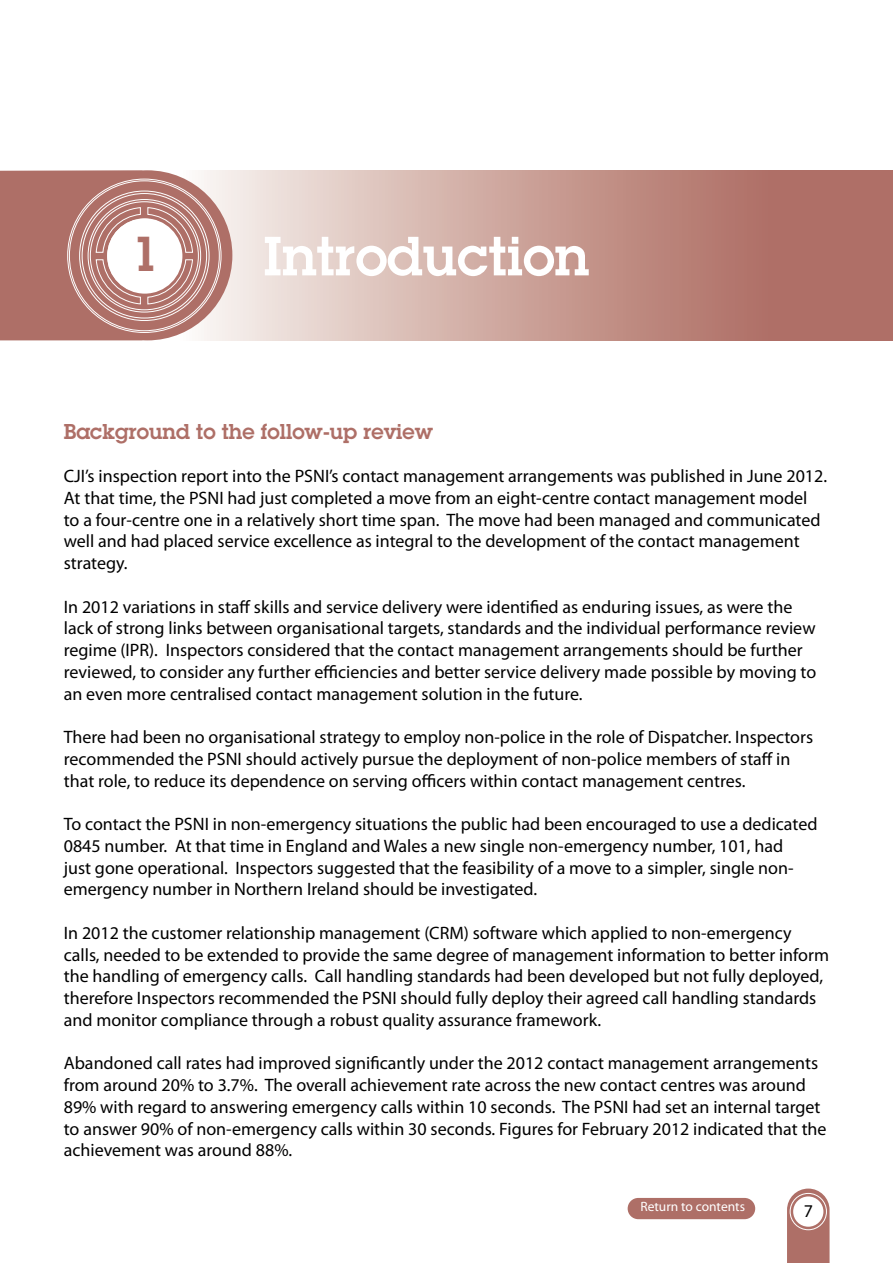
<style>
.page{position:relative;width:893px;height:1263px;background:#fff}
.page>*{position:absolute;margin:0;border:0;box-sizing:border-box;transform-origin:0 0}
.t1{font:600 54px "Lubalin Graph";color:#fff}
.t2{font:600 48px "Lubalin Graph";color:#ae6f67}
.t3{font:600 21px "Lubalin Graph";color:#ae6f67}
.t4{font:18px/21.8px "Myriad Pro";color:#000}
.t5{font:13.5px "Myriad Pro";color:#fff}
</style>
<div class="page">
<svg style="left:787px;top:1188px;width:42px;height:75px;background:#b78079"></svg>
<div style="left:790px;top:1193px;width:37px;height:37px;border:1px solid #fff;border-radius:50%"></div>
<div style="left:793px;top:1196px;width:30px;height:31px;background:#fff;border-radius:50%"></div>
<div style="left:628px;top:1198px;width:127px;height:21px;background:#ae6f67;border-radius:11px"></div>
<svg style="left:232px;top:170px;width:661px;height:170px;background:#c99e96"></svg>
<svg style="left:0;top:170px;width:232px;height:170px;background:#bb8680"></svg>
<div style="left:107px;top:218px;width:75px;height:76px;background:#fff;border-radius:50%"></div>
<p class="t2" style="left:131px;top:222px;width:29px">1</p>
<p class="t1" style="left:264px;top:220px;width:327px">Introduction</p>
<p class="t3" style="left:64px;top:417px;width:371px">Background to the follow-up review</p>
<p class="t4" style="left:64px;top:465px;width:765px">CJI’s inspection report into the PSNI’s contact management arrangements was published in June 2012.<br>At that time, the PSNI had just completed a move from an eight-centre contact management model to a four-centre one in a relatively short time span. The move had been managed and communicated well and had placed service excellence as integral to the development of the contact management strategy.</p>
<p class="t4" style="left:64px;top:595px;width:754px">In 2012 variations in staff skills and service delivery were identified as enduring issues, as were the lack of strong links between organisational targets, standards and the individual performance review regime (IPR). Inspectors considered that the contact management arrangements should be further reviewed, to consider any further efficiencies and better service delivery made possible by moving to an even more centralised contact management solution in the future.</p>
<p class="t4" style="left:64px;top:726px;width:751px">There had been no organisational strategy to employ non-police in the role of Dispatcher. Inspectors recommended the PSNI should actively pursue the deployment of non-police members of staff in that role, to reduce its dependence on serving officers within contact management centres.</p>
<p class="t4" style="left:64px;top:813px;width:755px">To contact the PSNI in non-emergency situations the public had been encouraged to use a dedicated 0845 number. At that time in England and Wales a new single non-emergency number, 101, had<br>just gone operational. Inspectors suggested that the feasibility of a move to a simpler, single non&shy;emergency number in Northern Ireland should be investigated.</p>
<p class="t4" style="left:64px;top:922px;width:767px">In 2012 the customer relationship management (CRM) software which applied to non-emergency calls, needed to be extended to provide the same degree of management information to better inform the handling of emergency calls. Call handling standards had been developed but not fully deployed, therefore Inspectors recommended the PSNI should fully deploy their agreed call handling standards and monitor compliance through a robust quality assurance framework.</p>
<p class="t4" style="left:64px;top:1052px;width:764px">Abandoned call rates had improved significantly under the 2012 contact management arrangements from around 20% to 3.7%. The overall achievement rate across the new contact centres was around 89% with regard to answering emergency calls within 10 seconds. The PSNI had set an internal target to answer 90% of non-emergency calls within 30 seconds. Figures for February 2012 indicated that the achievement was around 88%.</p>
<p class="t5" style="left:640px;top:1198px;width:106px">Return to contents</p>
<p class="t4" style="left:804px;top:1199px;width:11px">7</p>
</div>
